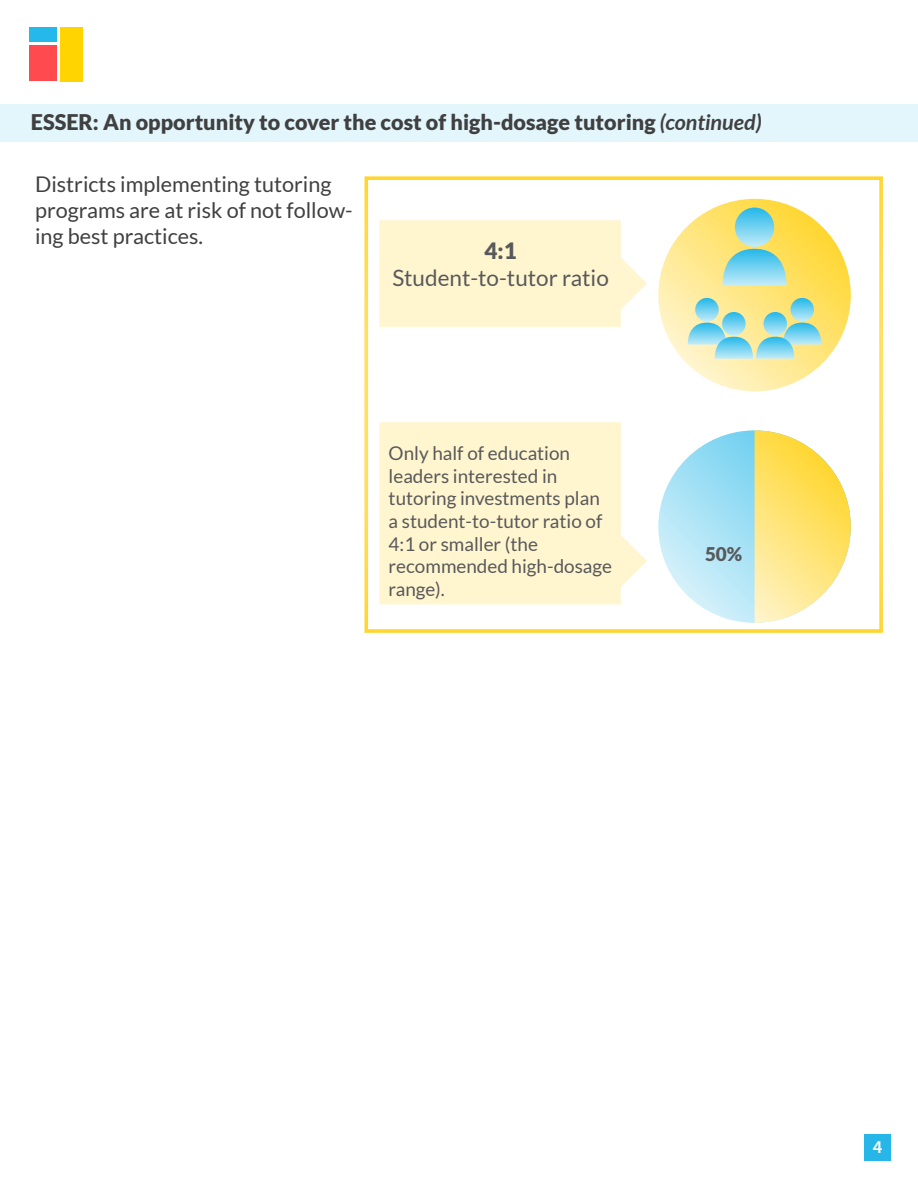
<style>
.page{position:relative;width:918px;height:1188px;background:#fff}
.page>*{position:absolute;margin:0;border:0;box-sizing:border-box;transform-origin:0 0}
.t1{font:22.5px "Lato";color:#58595b}
.t2{font:900 22.5px "Lato";color:#58595b}
.t3{font:21.6px/26px "Lato";color:#404041}
.t4{font:900 21.6px "Lato";color:#404041}
.t5{font:18.9px/22.6px "Lato";color:#58595b}
.t6{font:900 18.9px "Lato";color:#58595b}
.t7{font:600 18px "Myriad Pro";color:#fff}
.s1{font-weight:700;font-style:italic}
</style>
<div class="page">
<div style="left:864px;top:1134px;width:27px;height:27px;background:#26b6e8"></div>
<div style="left:60px;top:27px;width:22px;height:54px;background:#ffd400"></div>
<div style="left:29px;top:27px;width:28px;height:15px;background:#25b8eb"></div>
<div style="left:29px;top:45px;width:28px;height:36px;background:#ff4b50"></div>
<svg style="left:364px;top:176px;width:519px;height:457px"></svg>
<svg style="left:379px;top:422px;width:268px;height:182px;background:#fff5d3"></svg>
<svg style="left:658px;top:430px;width:193px;height:193px"></svg>
<svg style="left:379px;top:220px;width:268px;height:107px;background:#fff5d2"></svg>
<svg style="left:658px;top:199px;width:193px;height:192px"></svg>
<svg style="left:763px;top:312px;width:24px;height:24px"></svg>
<div style="left:0;top:104px;width:918px;height:38px;background:#e3f6fc"></div>
<p class="t4" style="left:31px;top:109px;width:732px">ESSER: An opportunity to cover the cost of high-dosage tutoring <span class="s1">(continued)</span></p>
<p class="t3" style="left:35px;top:171px;width:319px">Districts implementing tutoring programs are at risk of not follow&shy;ing best practices.</p>
<p class="t2" style="left:484px;top:238px;width:34px">4:1</p>
<p class="t1" style="left:392px;top:266px;width:218px">Student-to-tutor ratio</p>
<p class="t5" style="left:389px;top:442px;width:225px">Only half of education leaders interested in tutoring investments plan a student-to-tutor ratio of<br>4:1 or smaller (the recommended high-dosage range).</p>
<p class="t6" style="left:705px;top:543px;width:39px">50%</p>
<p class="t7" style="left:873px;top:1136px;width:11px">4</p>
</div>
